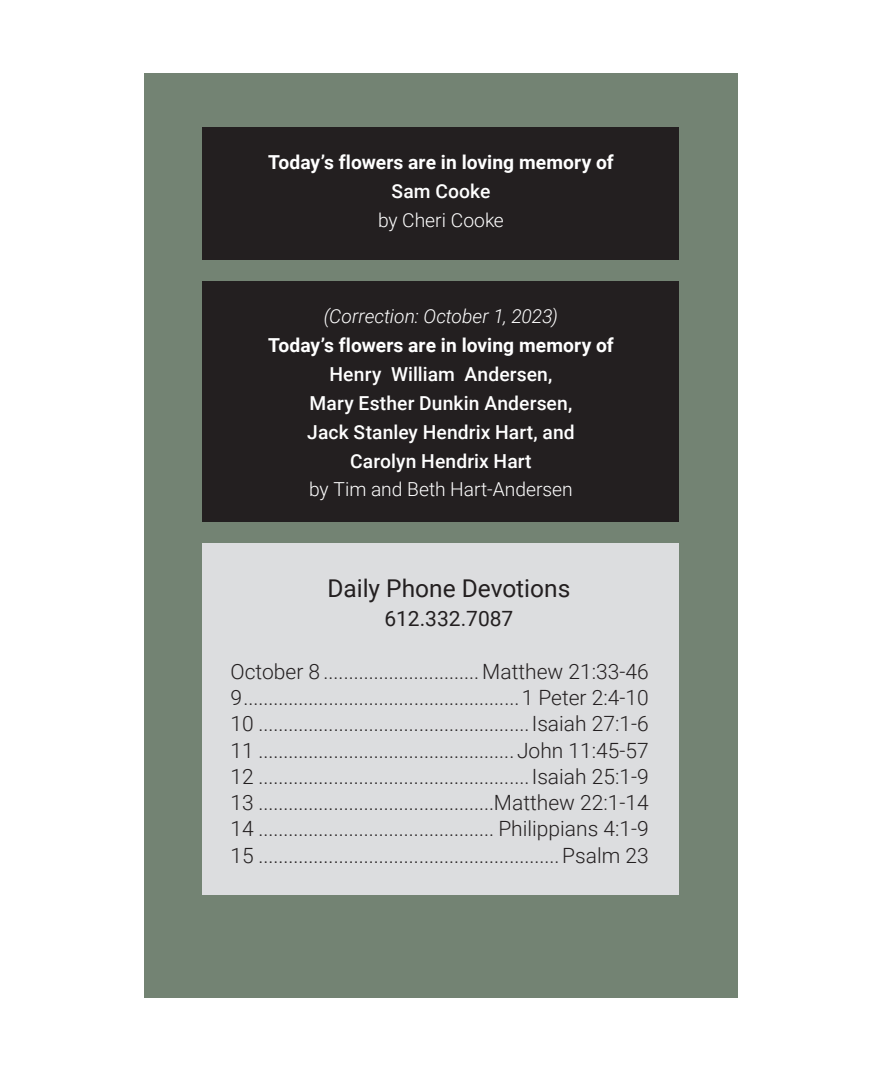
<style>
.page{position:relative;width:882px;height:1071px;background:#fff}
.page>*{position:absolute;margin:0;border:0;box-sizing:border-box;transform-origin:0 0}
.t1{font:24.5px "Roboto";color:#231f20}
.t2{font:300 21px "Roboto";color:#231f20}
.t3{font:21px "Roboto";color:#231f20}
.Music_PrayerText{font:500 19.25px "Roboto";letter-spacing:.005em;color:#fff}
.Music_PrayerText-2{font:700 19.25px "Roboto";letter-spacing:.005em;color:#fff}
.Music_PrayerText-3{font:300 19.25px "Roboto";color:#fff}
.Music_PrayerText-4{font:italic 300 19.25px "Roboto";color:#fff}
</style>
<div class="page">
<div style="left:144px;top:73px;width:594px;height:925px;background:#738373"></div>
<div style="left:203px;top:543px;width:476px;height:353px;background:#dcdddf"></div>
<div style="left:203px;top:127px;width:476px;height:133px;background:#231f20"></div>
<div style="left:203px;top:281px;width:476px;height:241px;background:#231f20"></div>
<p class="Music_PrayerText-2" style="left:268px;top:149px;width:347px">Today’s flowers are in loving memory of</p>
<p class="Music_PrayerText" style="left:392px;top:178px;width:100px">Sam Cooke</p>
<p class="Music_PrayerText-3" style="left:378px;top:207px;width:127px">by Cheri Cooke</p>
<p class="Music_PrayerText-4" style="left:324px;top:303px;width:236px">(Correction: October 1, 2023)</p>
<p class="Music_PrayerText-2" style="left:268px;top:332px;width:347px">Today’s flowers are in loving memory of</p>
<p class="Music_PrayerText" style="left:330px;top:361px;width:224px">Henry William Andersen,</p>
<p class="Music_PrayerText" style="left:310px;top:389px;width:264px">Mary Esther Dunkin Andersen,</p>
<p class="Music_PrayerText" style="left:307px;top:418px;width:269px">Jack Stanley Hendrix Hart, and</p>
<p class="Music_PrayerText" style="left:350px;top:447px;width:183px">Carolyn Hendrix Hart</p>
<p class="Music_PrayerText-3" style="left:309px;top:476px;width:265px">by Tim and Beth Hart-Andersen</p>
<p class="t1" style="left:327px;top:572px;width:245px">Daily Phone Devotions</p>
<p class="t3" style="left:384px;top:604px;width:131px">612.332.7087</p>
<p class="t2" style="left:231px;top:657px;width:420px">October 8 ............................... Matthew 21:33-46</p>
<p class="t2" style="left:231px;top:683px;width:420px">9.......................................................1 Peter 2:4-10</p>
<p class="t2" style="left:231px;top:709px;width:420px">10 ......................................................Isaiah 27:1-6</p>
<p class="t2" style="left:231px;top:735px;width:420px">11 ...................................................John 11:45-57</p>
<p class="t2" style="left:231px;top:762px;width:420px">12 ......................................................Isaiah 25:1-9</p>
<p class="t2" style="left:231px;top:788px;width:420px">13 ...............................................Matthew 22:1-14</p>
<p class="t2" style="left:231px;top:814px;width:420px">14 ............................................... Philippians 4:1-9</p>
<p class="t2" style="left:231px;top:840px;width:420px">15 ............................................................Psalm 23</p>
</div>
